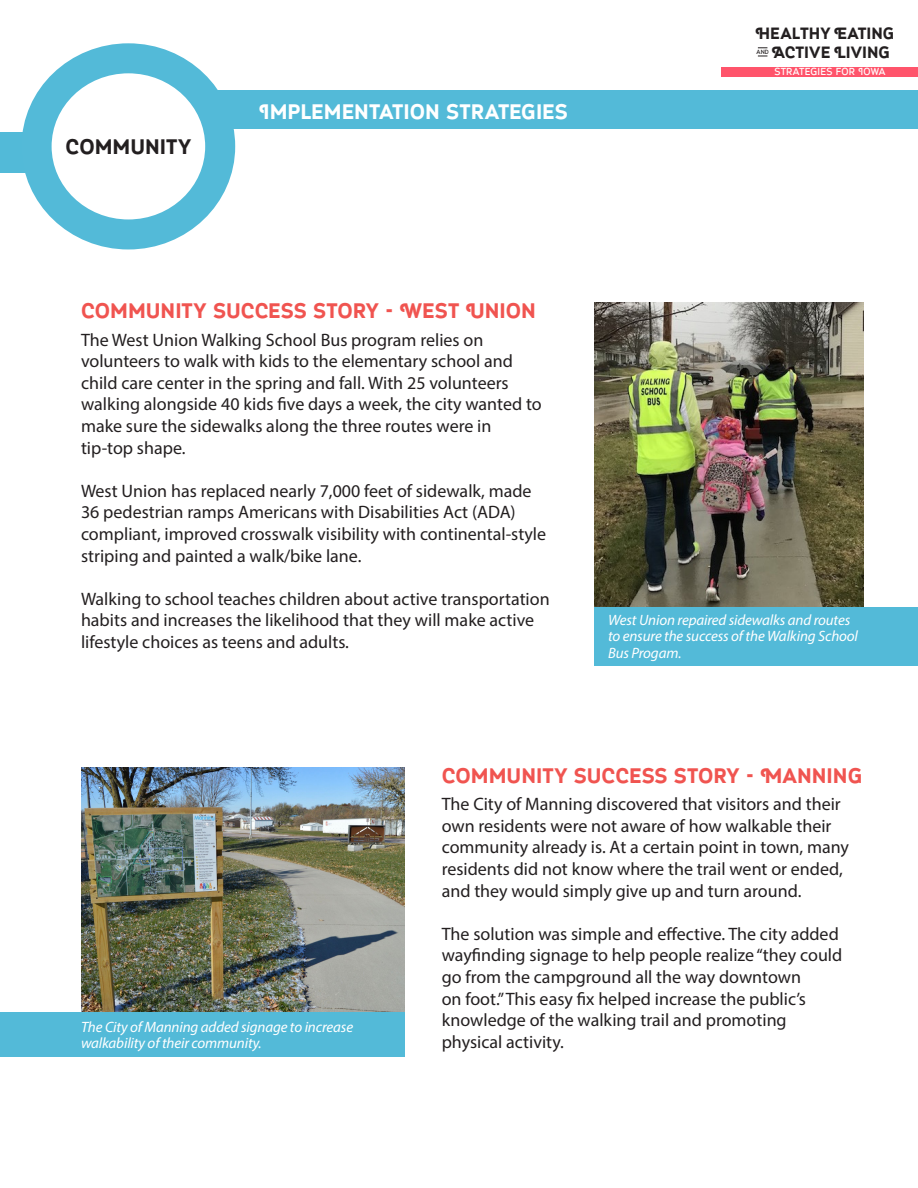
<style>
.page{position:relative;width:918px;height:1188px;background:#fff}
.page>*{position:absolute;margin:0;border:0;box-sizing:border-box;transform-origin:0 0}
.t1{font:700 21px "Myra 4 F Caps";color:#f05450}
.t2{font:700 21px "Myra 4 F Caps";color:#fff}
.t3{font:700 21px "Myra 4 F Caps";color:#231f20}
.t4{font:18px/21.6px "Myriad Pro";color:#231f20}
.t5{font:700 16.35px "Myra 4 F Caps";color:#231f20}
.t6{font:italic 15px/16.5px "Myriad Pro";letter-spacing:-.01em;color:#fff}
.t7{font:10.2px "Myra 4 F Caps";letter-spacing:.02em;color:#fff}
.t8{font:6.15px "Myra 4 F Caps";color:#231f20}
</style>
<div class="page">
<div style="left:721px;top:67px;width:197px;height:10px;background:#ff546b"></div>
<div style="left:0;top:132px;width:41px;height:40px;background:#52bad8"></div>
<svg style="left:37px;top:58px;width:183px;height:176px"></svg>
<div style="left:22px;top:43px;width:213px;height:206px;border:30px solid #53bad8;border-radius:50%"></div>
<div style="left:211px;top:91px;width:707px;height:38px;background:#53bad8"></div>
<img style="left:594px;top:302px;width:270px;height:305px">
<div style="left:594px;top:607px;width:324px;height:58px;background:#53bad8"></div>
<img style="left:81px;top:767px;width:324px;height:245px">
<div style="left:0;top:1012px;width:405px;height:45px;background:#53bad8"></div>
<p class="t5" style="left:756px;top:25px;width:140px">HEALTHY EATING</p>
<p class="t5" style="left:772px;top:44px;width:120px">ACTIVE LIVING</p>
<p class="t8" style="left:757px;top:49px;width:14px">AND</p>
<p class="t3" style="left:66px;top:135px;width:127px">COMMUNITY</p>
<p class="t2" style="left:259px;top:101px;width:310px">IMPLEMENTATION STRATEGIES</p>
<p class="t7" style="left:774px;top:67px;width:113px">STRATEGIES FOR IOWA</p>
<p class="t1" style="left:81px;top:300px;width:456px">COMMUNITY SUCCESS STORY - WEST UNION</p>
<p class="t4" style="left:81px;top:328px;width:462px">The West Union Walking School Bus program relies on volunteers to walk with kids to the elementary school and child care center in the spring and fall. With 25 volunteers walking alongside 40 kids five days a week, the city wanted to make sure the sidewalks along the three routes were in</p>
<p class="t4" style="left:81px;top:436px;width:106px">tip-top shape.</p>
<p class="t4" style="left:81px;top:480px;width:467px">West Union has replaced nearly 7,000 feet of sidewalk, made 36 pedestrian ramps Americans with Disabilities Act (ADA) compliant, improved crosswalk visibility with continental-style striping and painted a walk/bike lane.</p>
<p class="t4" style="left:81px;top:588px;width:470px">Walking to school teaches children about active transportation habits and increases the likelihood that they will make active lifestyle choices as teens and adults.</p>
<p class="t6" style="left:608px;top:611px;width:244px">West Union repaired sidewalks and routes</p>
<p class="t6" style="left:608px;top:628px;width:252px">to ensure the success of the Walking School</p>
<p class="t6" style="left:608px;top:644px;width:75px">Bus Progam.</p>
<p class="t6" style="left:81px;top:1018px;width:274px">The City of Manning added signage to increase walkability of their community.</p>
<p class="t1" style="left:442px;top:764px;width:422px">COMMUNITY SUCCESS STORY - MANNING</p>
<p class="t4" style="left:442px;top:793px;width:409px">The City of Manning discovered that visitors and their own residents were not aware of how walkable their community already is. At a certain point in town, many residents did not know where the trail went or ended, and they would simply give up and turn around.</p>
<p class="t4" style="left:442px;top:923px;width:402px">The solution was simple and effective. The city added wayfinding signage to help people realize “they could go from the campground all the way downtown<br>on foot.” This easy fix helped increase the public’s knowledge of the walking trail and promoting</p>
<p class="t4" style="left:442px;top:1031px;width:124px">physical activity.</p>
</div>
